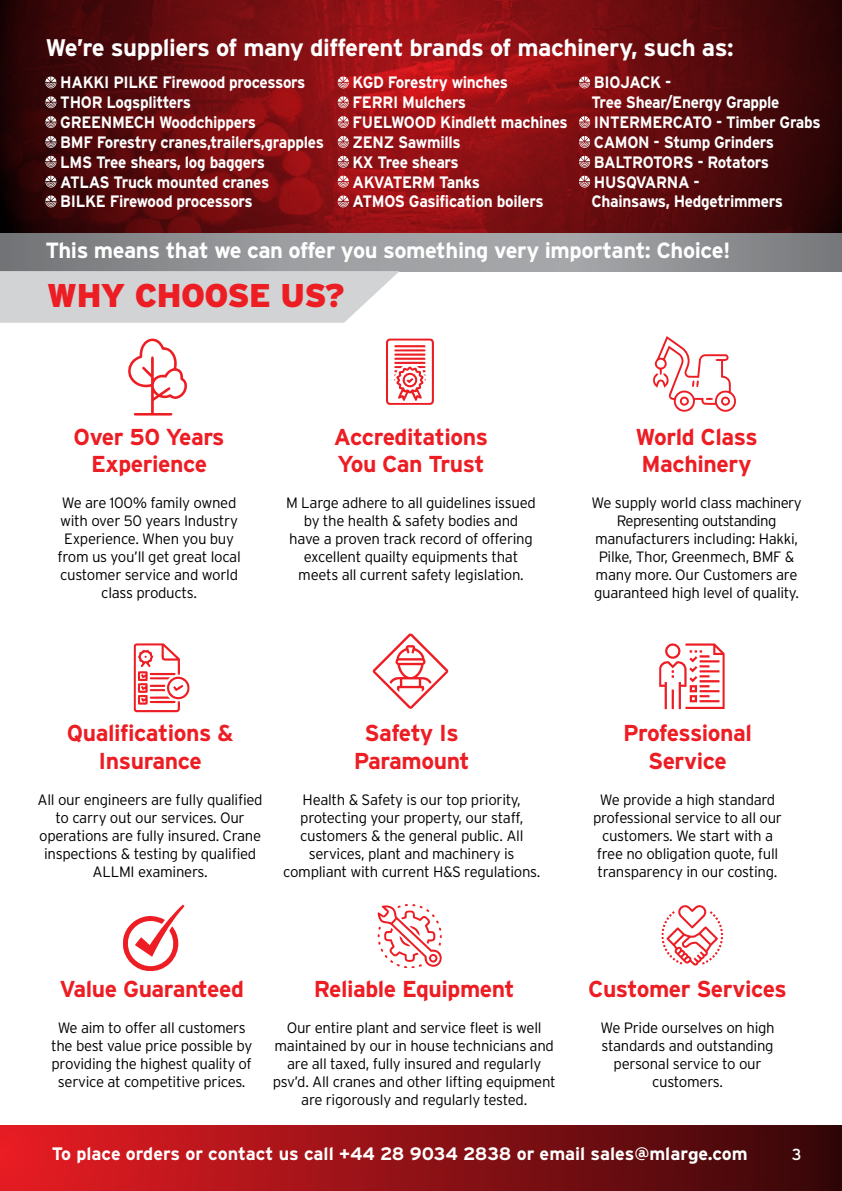
<style>
.page{position:relative;width:842px;height:1191px;background:#fff}
.page>*{position:absolute;margin:0;border:0;box-sizing:border-box;transform-origin:0 0}
.t1{font:900 32.8px "Interstate";letter-spacing:-.02em;color:#ed1d24}
.t2{font:700 24px "Interstate";letter-spacing:-.02em;color:#fff}
.t3{font:700 23px/27.6px "Interstate";letter-spacing:-.02em;color:#ed1d24;text-align:center}
.t4{font:700 22px "Interstate";letter-spacing:-.02em;color:#fff}
.t5{font:700 18px "Interstate";color:#fff}
.t6{font:700 16.6px/19.8px "Interstate";letter-spacing:-.02em;color:#fff;scale:.93 1}
.t7{font:16px "Interstate";color:#fff}
.t8{font:300 15px/18px "Interstate";letter-spacing:-.02em;color:#000;text-align:center}
.s1{font-family:"Myriad Pro"}
</style>
<div class="page">
<svg style="left:0;top:0;width:842px;height:233px;background:#6b0c0e"></svg>
<svg style="left:0;top:233px;width:842px;height:38px;background:#919396"></svg>
<div style="left:0;top:1125px;width:842px;height:66px;background:linear-gradient(to right,#e81c23,#350608)"></div>
<svg style="left:45px;top:76px;width:11px;height:12px"></svg>
<svg style="left:45px;top:96px;width:11px;height:12px"></svg>
<svg style="left:45px;top:116px;width:11px;height:12px"></svg>
<svg style="left:45px;top:136px;width:11px;height:12px"></svg>
<svg style="left:45px;top:156px;width:11px;height:12px"></svg>
<svg style="left:45px;top:176px;width:11px;height:11px"></svg>
<svg style="left:45px;top:195px;width:11px;height:12px"></svg>
<svg style="left:338px;top:76px;width:11px;height:12px"></svg>
<svg style="left:338px;top:96px;width:11px;height:12px"></svg>
<svg style="left:338px;top:116px;width:11px;height:12px"></svg>
<svg style="left:338px;top:136px;width:11px;height:12px"></svg>
<svg style="left:338px;top:156px;width:11px;height:12px"></svg>
<svg style="left:338px;top:176px;width:11px;height:11px"></svg>
<svg style="left:338px;top:195px;width:11px;height:12px"></svg>
<svg style="left:579px;top:76px;width:11px;height:12px"></svg>
<svg style="left:579px;top:116px;width:11px;height:12px"></svg>
<svg style="left:579px;top:136px;width:11px;height:12px"></svg>
<svg style="left:579px;top:156px;width:11px;height:12px"></svg>
<svg style="left:579px;top:176px;width:11px;height:11px"></svg>
<svg style="left:123px;top:904px;width:61px;height:67px"></svg>
<svg style="left:377px;top:904px;width:65px;height:64px"></svg>
<svg style="left:662px;top:905px;width:61px;height:61px"></svg>
<svg style="left:134px;top:643px;width:56px;height:69px"></svg>
<svg style="left:659px;top:643px;width:66px;height:66px"></svg>
<svg style="left:372px;top:633px;width:77px;height:76px"></svg>
<svg style="left:128px;top:338px;width:59px;height:78px"></svg>
<svg style="left:653px;top:336px;width:83px;height:76px"></svg>
<svg style="left:386px;top:338px;width:48px;height:67px"></svg>
<svg style="left:0;top:271px;width:400px;height:52px;background:#d4d5d6"></svg>
<p class="t2" style="left:45px;top:34px;width:690px">We’re suppliers of many different brands of machinery, such as:</p>
<p class="t6" style="left:60px;top:73px;width:265px">HAKKI PILKE Firewood processors</p>
<p class="t6" style="left:60px;top:92px;width:142px">THOR Logsplitters</p>
<p class="t6" style="left:60px;top:112px;width:212px">GREENMECH Woodchippers</p>
<p class="t6" style="left:60px;top:132px;width:285px">BMF Forestry cranes,trailers,grapples</p>
<p class="t6" style="left:60px;top:152px;width:222px">LMS Tree shears, log baggers</p>
<p class="t6" style="left:60px;top:172px;width:226px">ATLAS Truck mounted cranes</p>
<p class="t6" style="left:60px;top:192px;width:209px">BILKE Firewood processors</p>
<p class="t6" style="left:353px;top:73px;width:169px">KGD Forestry winches</p>
<p class="t6" style="left:353px;top:92px;width:124px">FERRI Mulchers</p>
<p class="t6" style="left:353px;top:112px;width:233px">FUELWOOD Kindlett machines</p>
<p class="t6" style="left:353px;top:132px;width:118px">ZENZ Sawmills</p>
<p class="t6" style="left:353px;top:152px;width:116px">KX Tree shears</p>
<p class="t6" style="left:353px;top:172px;width:138px">AKVATERM Tanks</p>
<p class="t6" style="left:353px;top:192px;width:207px">ATMOS Gasification boilers</p>
<p class="t6" style="left:591px;top:73px;width:204px">BIOJACK -<br>Tree Shear/Energy Grapple</p>
<p class="t6" style="left:594px;top:112px;width:245px">INTERMERCATO - Timber Grabs</p>
<p class="t6" style="left:594px;top:132px;width:195px">CAMON - Stump Grinders</p>
<p class="t6" style="left:594px;top:152px;width:190px">BALTROTORS - Rotators</p>
<p class="t6" style="left:594px;top:172px;width:115px">HUSQVARNA -</p>
<p class="t6" style="left:591px;top:192px;width:207px">Chainsaws, Hedgetrimmers</p>
<p class="t4" style="left:45px;top:238px;width:687px">This means that we can offer you something very important: Choice!</p>
<p class="t1" style="left:47px;top:277px;width:299px">WHY CHOOSE US?</p>
<p class="t3" style="left:74px;top:422px;width:152px">Over 50 Years<br>Experience</p>
<p class="t8" style="left:57px;top:494px;width:185px">We are 100% family owned with over 50 years Industry<br>Experience. When you buy from us you’ll get great local customer service and world class products.</p>
<p class="t3" style="left:334px;top:422px;width:156px;text-align:left">Accreditations<br>You Can Trust</p>
<p class="t8" style="left:286px;top:494px;width:251px">M Large adhere to all guidelines issued by the health &amp; safety bodies and<br>have a proven track record of offering excellent quailty equipments that meets all current safety legislation.</p>
<p class="t3" style="left:635px;top:422px;width:124px;text-align:left">World Class<br>Machinery</p>
<p class="t8" style="left:591px;top:494px;width:212px">We supply world class machinery<br>Representing outstanding manufacturers including: Hakki,<br>Pilke, Thor, Greenmech, BMF &amp; many more. Our Customers are guaranteed high level of quality.</p>
<p class="t3" style="left:67px;top:719px;width:168px">Qualifications &amp;<br>Insurance</p>
<p class="t8" style="left:38px;top:790px;width:227px">All our engineers are fully qualified to carry out our services. Our operations are fully insured. Crane inspections &amp; testing by qualified<br>ALLMI examiners.</p>
<p class="t3" style="left:354px;top:719px;width:117px">Safety Is<br>Paramount</p>
<p class="t8" style="left:283px;top:790px;width:259px">Health &amp; Safety is our top priority, protecting your property, our staff, customers &amp; the general public. All services, plant and machinery is compliant with current H&amp;S regulations.</p>
<p class="t3" style="left:623px;top:719px;width:131px">Professional<br>Service</p>
<p class="t8" style="left:593px;top:790px;width:190px">We provide a high standard professional service to all our customers. We start with a free no obligation quote, full transparency in our costing.</p>
<p class="t3" style="left:60px;top:975px;width:186px">Value Guaranteed</p>
<p class="t8" style="left:51px;top:1019px;width:203px">We aim to offer all customers the best value price possible by providing the highest quality of service at competitive prices.</p>
<p class="t3" style="left:314px;top:975px;width:202px">Reliable Equipment</p>
<p class="t8" style="left:273px;top:1019px;width:284px">Our entire plant and service fleet is well maintained by our in house technicians and are all taxed, fully insured and regularly psv’d. All cranes and other lifting equipment are rigorously and regularly tested.</p>
<p class="t3" style="left:588px;top:975px;width:200px">Customer Services</p>
<p class="t8" style="left:600px;top:1019px;width:176px">We Pride ourselves on high standards and outstanding personal service to our customers.</p>
<p class="t5" style="left:52px;top:1143px;width:697px">To place orders or contact us call +44 28 9034 2838 or email sales@mlar<span class="s1">g</span>e.com</p>
<p class="t7" style="left:792px;top:1145px;width:11px">3</p>
</div>
